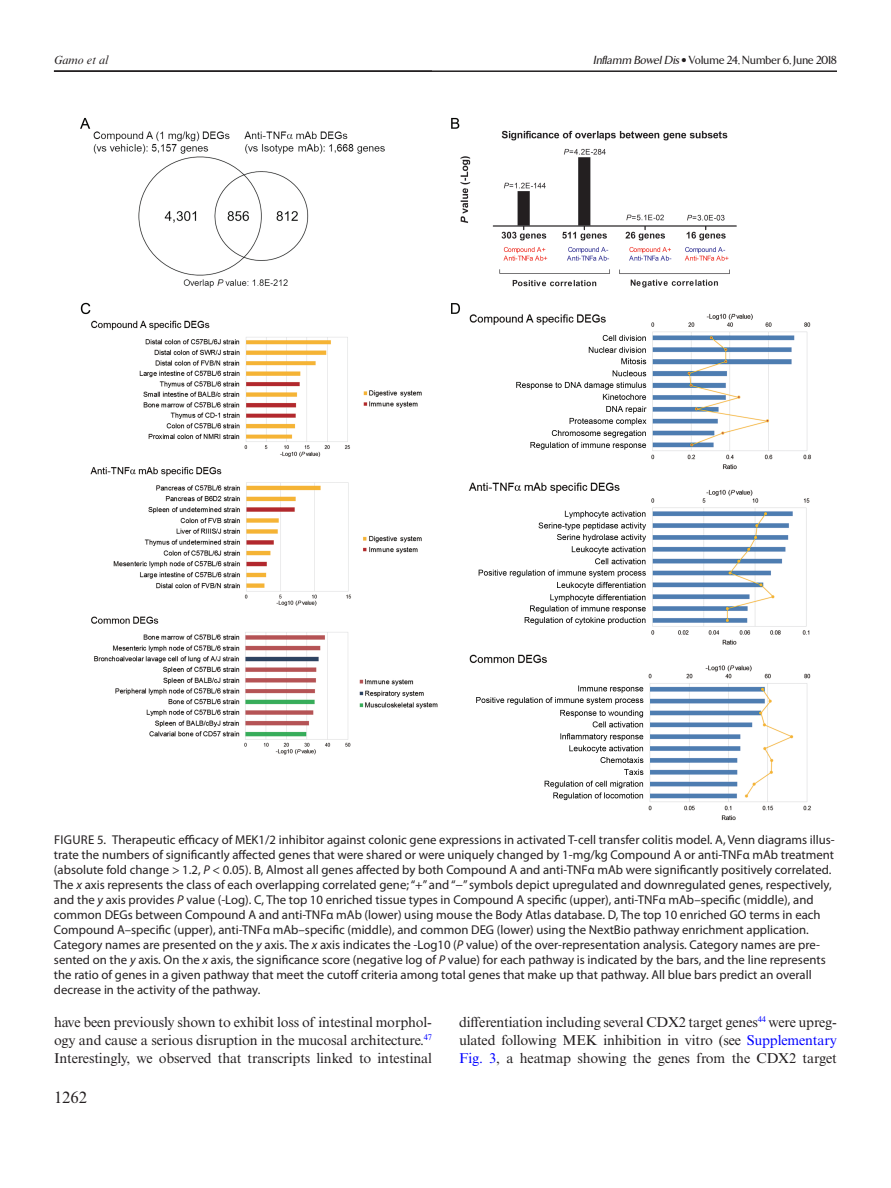
<style>
.page{position:relative;width:891px;height:1188px;background:#fff}
.page>*{position:absolute;margin:0;border:0;box-sizing:border-box;transform-origin:0 0}
.t1{font:16.5px "Times New Roman MT Std";color:#231f20}
.t2{font:14.25px/18px "Times New Roman MT Std";letter-spacing:-.01em;color:#231f20;text-align:justify}
.t3{font:12.75px/15px "Myriad Pro";color:#231f20}
.t4{font:500 12px "TF Arrow";color:#231f20}
.t5{font:italic 12px "Times New Roman MT Std";color:#231f20}
.s1{font-style:italic}
.s2{color:#00f}
</style>
<div class="page">
<hr style="left:54px;top:70px;width:783px;height:2px;background:#231f20">
<img style="left:80px;top:117px;width:731px;height:703px">
<p class="t5" style="left:54px;top:54px;width:56px">Gamo et al</p>
<p class="t4" style="left:593px;top:54px;width:245px"><span class="s1">Inflamm BowelDis</span>• Volume 24, Number 6, June 2018</p>
<p class="t3" style="left:54px;top:832px;width:782px">FIGURE 5. Therapeutic efficacy of MEK1/2 inhibitor against colonic gene expressions in activated T-cell transfer colitis model. A, Venn diagrams illus&shy;trate the numbers of significantly affected genes that were shared or were uniquely changed by 1-mg/kg Compound A or anti-TNFα mAb treatment (absolute fold change &gt; 1.2, <span class="s1">P</span> &lt; 0.05). B, Almost all genes affected by both Compound A and anti-TNFα mAb were significantly positively correlated.<br>The <span class="s1">x</span> axis represents the class of each overlapping correlated gene; “+” and “−” symbols depict upregulated and downregulated genes, respectively, and the <span class="s1">y</span> axis provides <span class="s1">P</span> value (-Log). C, The top 10 enriched tissue types in Compound A specific (upper), anti-TNFα mAb–specific (middle), and common DEGs between Compound A and anti-TNFα mAb (lower) using mouse the Body Atlas database. D, The top 10 enriched GO terms in each Compound A–specific (upper), anti-TNFα mAb–specific (middle), and common DEG (lower) using the NextBio pathway enrichment application.<br>Category names are presented on the <span class="s1">y</span> axis. The <span class="s1">x</span> axis indicates the -Log10 (<span class="s1">P</span> value) of the over-representation analysis. Category names are pre&shy;sented on the <span class="s1">y</span> axis. On the <span class="s1">x</span> axis, the significance score (negative log of <span class="s1">P</span> value) for each pathway is indicated by the bars, and the line represents the ratio of genes in a given pathway that meet the cutoff criteria among total genes that make up that pathway. All blue bars predict an overall decrease in the activity of the pathway.</p>
<p class="t2" style="left:54px;top:1013px;width:380px">have been previously shown to exhibit loss of intestinal morphol&shy;ogy and cause a serious disruption in the mucosal architecture.<sup>47<br></sup>Interestingly, we observed that transcripts linked to intestinal</p>
<p class="t2" style="left:459px;top:1013px;width:380px">differentiation including several CDX2 target genes<sup>44</sup> were upreg&shy;ulated following MEK inhibition in vitro (see <span class="s2">Supplementary Fig. 3</span>, a heatmap showing the genes from the CDX2 target</p>
<p class="t1" style="left:54px;top:1088px;width:34px">1262</p>
</div>
